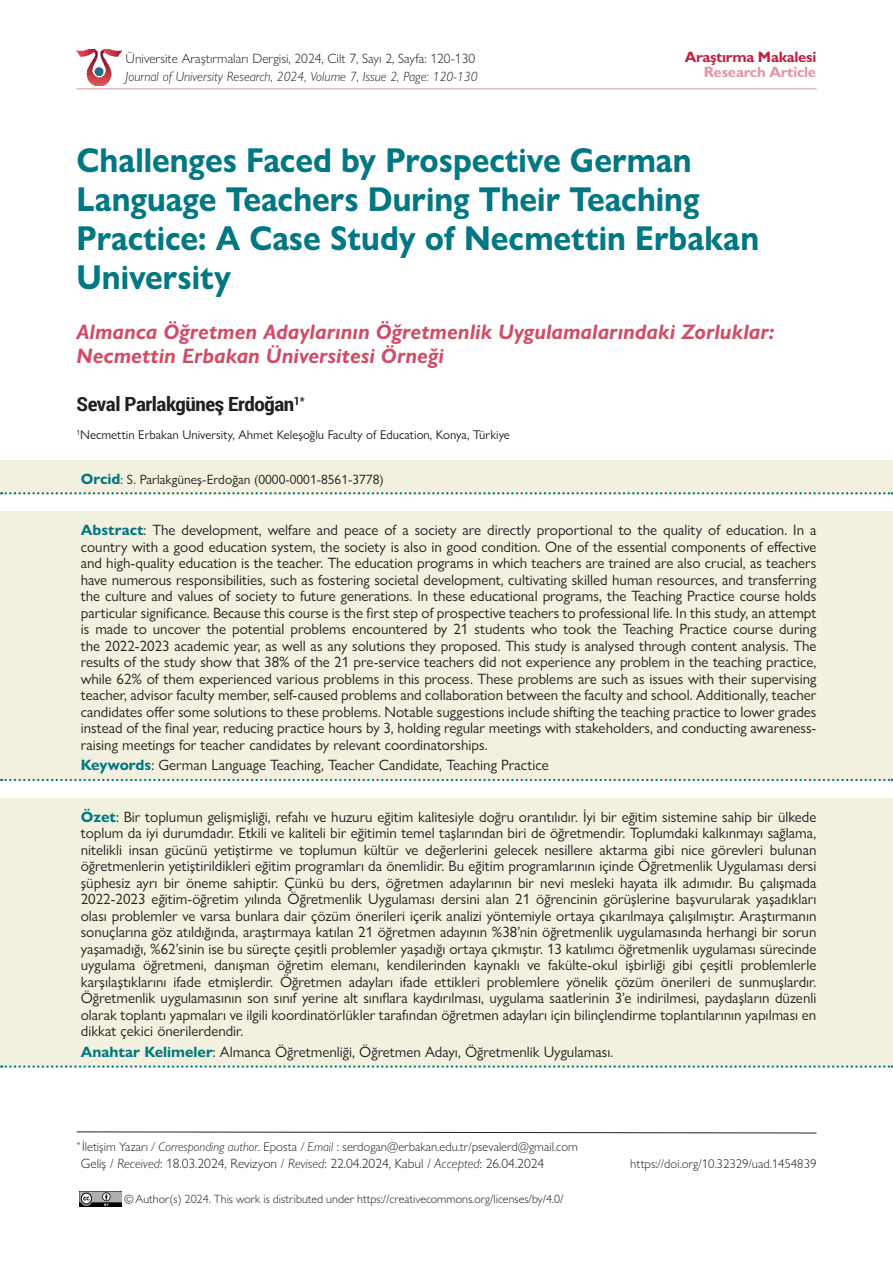
<style>
.page{position:relative;width:893px;height:1263px;background:#fff}
.page>*{position:absolute;margin:0;border:0;box-sizing:border-box;transform-origin:0 0}
.t1{font:700 34.65px/39px "Gill Sans Nova";color:#007782;scale:.91 1}
.t2{font:italic 700 21px/24px "Gill Sans Nova";letter-spacing:.005em;color:#d14c66}
.t3{font:700 19.5px "Roboto Condensed";letter-spacing:-.02em;color:#231f20;scale:1.1 1}
.t4{font:15px/16.5px "Gill Sans Nova";color:#231f20;text-align:justify}
.t5{font:700 15px "Gill Sans";letter-spacing:-.02em;color:#c51f40}
.t6{font:700 15px "Gill Sans";letter-spacing:-.02em;color:#e496a5}
.t7{font:300 13.5px "Gill Sans Nova";color:#231f20}
.t8{font:italic 300 13.5px "Gill Sans Nova";color:#231f20}
.t9{font:13.5px "Gill Sans Nova";color:#231f20}
.t10{font:300 12.75px "Gill Sans Nova";color:#231f20}
.t11{font:12.75px "Gill Sans Nova";color:#231f20}
.t12{font:300 12px "Gill Sans";color:#231f20}
.s1{font-weight:700;font-size:15px;color:#007782}
.s2{font-weight:700;color:#007782}
.s3{font-style:italic}
</style>
<div class="page">
<div style="left:0;top:460px;width:893px;height:34px;background:#f2f0de"></div>
<svg style="left:1px;top:492px;width:892px;height:2px"></svg>
<div style="left:0;top:511px;width:893px;height:249px;background:#f2f0de"></div>
<div style="left:0;top:747px;width:893px;height:34px;background:#f2f0de"></div>
<svg style="left:1px;top:779px;width:892px;height:2px"></svg>
<div style="left:0;top:798px;width:893px;height:248px;background:#f2f0de"></div>
<div style="left:0;top:1033px;width:893px;height:34px;background:#f2f0de"></div>
<svg style="left:1px;top:1065px;width:892px;height:3px"></svg>
<svg style="left:76px;top:1131px;width:741px;height:3px"></svg>
<img style="left:80px;top:1191px;width:41px;height:15px">
<hr style="left:77px;top:88px;width:739px;height:2px;background:#e5b8b7">
<img style="left:77px;top:49px;width:44px;height:36px">
<p class="t7" style="left:126px;top:50px;width:351px">Üniversite Araştırmaları Dergisi, 2024, Cilt 7, Sayı 2, Sayfa: 120-130</p>
<p class="t8" style="left:126px;top:68px;width:353px">Journal of University Research, 2024, Volume 7, Issue 2, Page: 120-130</p>
<p class="t5" style="left:685px;top:48px;width:133px">Araştırma Makalesi</p>
<p class="t6" style="left:704px;top:63px;width:114px">Research Article</p>
<h1 class="t1" style="left:77px;top:141px;width:752px">Challenges Faced by Prospective German Language Teachers During Their Teaching Practice: A Case Study of Necmettin Erbakan University</h1>
<h2 class="t2" style="left:77px;top:319px;width:700px">Almanca Öğretmen Adaylarının Öğretmenlik Uygulamalarındaki Zorluklar:<br>Necmettin Erbakan Üniversitesi Örneği</h2>
<h3 class="t3" style="left:77px;top:390px;width:209px">Seval Parlakgüneş Erdoğan<sup>1*</sup></h3>
<p class="t11" style="left:77px;top:427px;width:435px"><sup>1</sup>Necmettin Erbakan University, Ahmet Keleşoğlu Faculty of Education, Konya, Türkiye</p>
<p class="t9" style="left:81px;top:471px;width:304px"><span class="s1">Orcid</span>: S. Parlakgüneş-Erdoğan (0000-0001-8561-3778)</p>
<p class="t4" style="left:81px;top:521px;width:737px"><span class="s2">Abstract</span>: The development, welfare and peace of a society are directly proportional to the quality of education. In a country with a good education system, the society is also in good condition. One of the essential components of effective and high-quality education is the teacher. The education programs in which teachers are trained are also crucial, as teachers have numerous responsibilities, such as fostering societal development, cultivating skilled human resources, and transferring the culture and values of society to future generations. In these educational programs, the Teaching Practice course holds particular significance. Because this course is the first step of prospective teachers to professional life. In this study, an attempt is made to uncover the potential problems encountered by 21 students who took the Teaching Practice course during the 2022-2023 academic year, as well as any solutions they proposed. This study is analysed through content analysis. The results of the study show that 38% of the 21 pre-service teachers did not experience any problem in the teaching practice, while 62% of them experienced various problems in this process. These problems are such as issues with their supervising teacher, advisor faculty member, self-caused problems and collaboration between the faculty and school. Additionally, teacher candidates offer some solutions to these problems. Notable suggestions include shifting the teaching practice to lower grades instead of the final year, reducing practice hours by 3, holding regular meetings with stakeholders, and conducting awareness&shy;raising meetings for teacher candidates by relevant coordinatorships.</p>
<p class="t4" style="left:81px;top:757px;width:469px"><span class="s2">Keywords</span>: German Language Teaching, Teacher Candidate, Teaching Practice</p>
<p class="t4" style="left:81px;top:808px;width:737px"><span class="s2">Özet</span>: Bir toplumun gelişmişliği, refahı ve huzuru eğitim kalitesiyle doğru orantılıdır. İyi bir eğitim sistemine sahip bir ülkede toplum da iyi durumdadır. Etkili ve kaliteli bir eğitimin temel taşlarından biri de öğretmendir. Toplumdaki kalkınmayı sağlama, nitelikli insan gücünü yetiştirme ve toplumun kültür ve değerlerini gelecek nesillere aktarma gibi nice görevleri bulunan öğretmenlerin yetiştirildikleri eğitim programları da önemlidir. Bu eğitim programlarının içinde Öğretmenlik Uygulaması dersi şüphesiz ayrı bir öneme sahiptir. Çünkü bu ders, öğretmen adaylarının bir nevi mesleki hayata ilk adımıdır. Bu çalışmada 2022-2023 eğitim-öğretim yılında Öğretmenlik Uygulaması dersini alan 21 öğrencinin görüşlerine başvurularak yaşadıkları olası problemler ve varsa bunlara dair çözüm önerileri içerik analizi yöntemiyle ortaya çıkarılmaya çalışılmıştır. Araştırmanın sonuçlarına göz atıldığında, araştırmaya katılan 21 öğretmen adayının %38’nin öğretmenlik uygulamasında herhangi bir sorun yaşamadığı, %62’sinin ise bu süreçte çeşitli problemler yaşadığı ortaya çıkmıştır. 13 katılımcı öğretmenlik uygulaması sürecinde uygulama öğretmeni, danışman öğretim elemanı, kendilerinden kaynaklı ve fakülte-okul işbirliği gibi çeşitli problemlerle karşılaştıklarını ifade etmişlerdir. Öğretmen adayları ifade ettikleri problemlere yönelik çözüm önerileri de sunmuşlardır.<br>Öğretmenlik uygulamasının son sınıf yerine alt sınıflara kaydırılması, uygulama saatlerinin 3’e indirilmesi, paydaşların düzenli olarak toplantı yapmaları ve ilgili koordinatörlükler tarafından öğretmen adayları için bilinçlendirme toplantılarının yapılması en dikkat çekici önerilerdendir.</p>
<p class="t4" style="left:81px;top:1043px;width:534px"><span class="s2">Anahtar Kelimeler</span>: Almanca Öğretmenliği, Öğretmen Adayı, Öğretmenlik Uygulaması.</p>
<p class="t10" style="left:77px;top:1139px;width:503px"><sup>*</sup> İletişim Yazarı <span class="s3">/ Corresponding author</span>. Eposta <span class="s3">/ Email</span> : serdogan@erbakan.edu.tr/psevalerd@gmail.com</p>
<p class="t7" style="left:81px;top:1155px;width:465px">Geliş / <span class="s3">Received</span>: 18.03.2024, Revizyon / <span class="s3">Revised</span>: 22.04.2024, Kabul / <span class="s3">Accepted</span>: 26.04.2024</p>
<p class="t10" style="left:630px;top:1156px;width:188px">https://doi.org/10.32329/uad.1454839</p>
<p class="t12" style="left:124px;top:1192px;width:441px">© Author(s) 2024. This work is distributed under https://creativecommons.org/licenses/by/4.0/</p>
</div>
